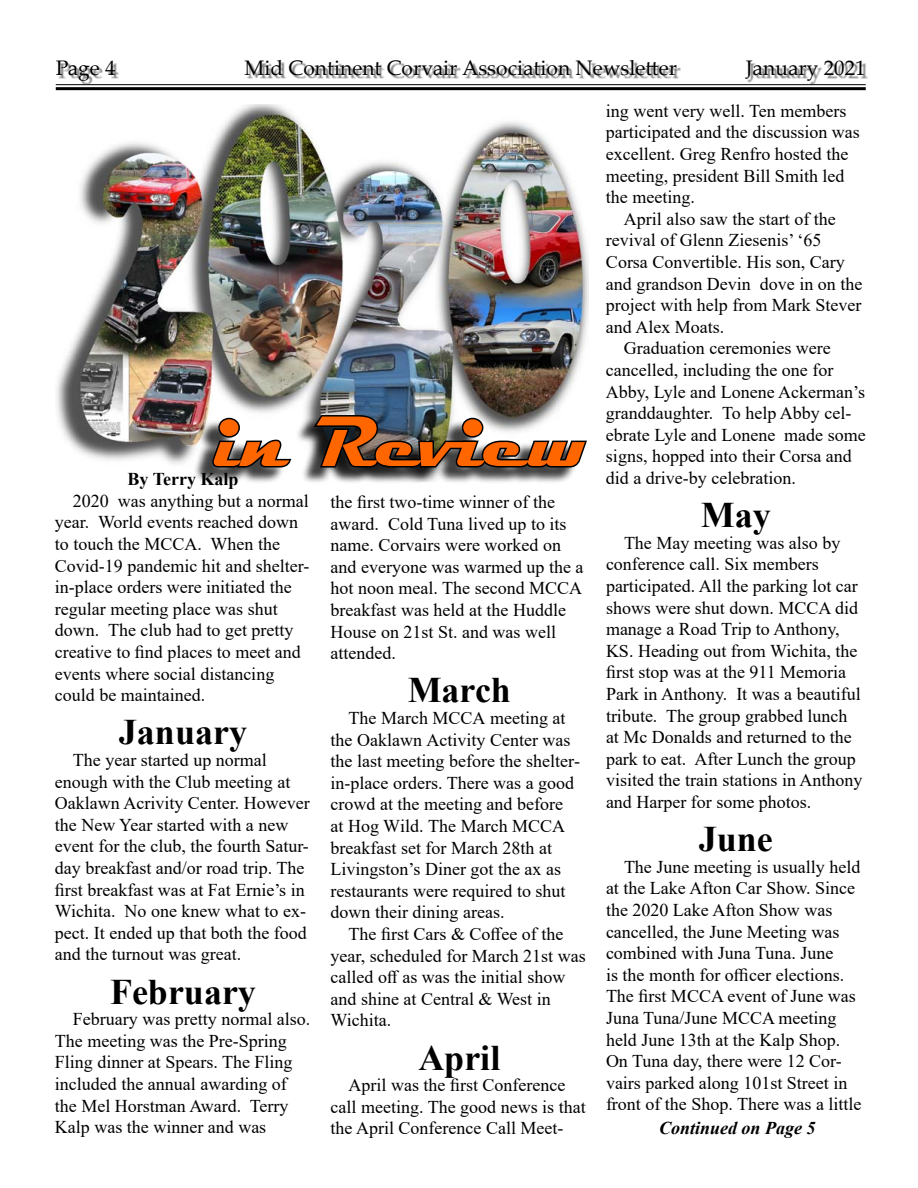
<style>
.page{position:relative;width:918px;height:1188px;background:#fff}
.page>*{position:absolute;margin:0;border:0;box-sizing:border-box;transform-origin:0 0}
.t1{font:700 72px "Magneto";color:#f60}
.t2{font:700 36px "Times New Roman";color:#000}
.t3{font:21px "Palatino Linotype";color:#000}
.t4{font:18px/21.6px "Times New Roman";color:#000}
.t5{font:italic 700 18px "Times New Roman";color:#000}
.t6{font:700 18px "Times New Roman";color:#000}
</style>
<div class="page">
<hr style="left:56px;top:84px;width:810px;height:1px;background:#000">
<hr style="left:56px;top:87px;width:810px;height:3px;background:#000">
<div style="left:247px;top:62px;width:434px;height:17px;background:#000;opacity:.5"></div>
<div style="left:58px;top:63px;width:61px;height:22px;background:#000;opacity:.5"></div>
<div style="left:747px;top:63px;width:121px;height:22px;background:#000;opacity:.5"></div>
<img style="left:56px;top:104px;width:532px;height:360px">
<div style="left:193px;top:416px;width:389px;height:68px;background:#000;opacity:.75"></div>
<svg style="left:210px;top:416px;width:83px;height:53px"></svg>
<svg style="left:311px;top:414px;width:277px;height:56px"></svg>
<p class="t3" style="left:56px;top:53px;width:61px">Page 4</p>
<p class="t3" style="left:245px;top:53px;width:434px">Mid Continent Corvair Association Newsletter</p>
<p class="t3" style="left:746px;top:53px;width:122px">January 2021</p>
<h1 class="t1" style="left:214px;top:401px;width:375px">in Review</h1>
<p class="t4" style="left:55px;top:489px;width:256px;text-indent:18px">2020 was anything but a normal year. World events reached down to touch the MCCA. When the<br>Covid-19 pandemic hit and shelter&shy;in-place orders were initiated the regular meeting place was shut down. The club had to get pretty creative to find places to meet and events where social distancing could be maintained.</p>
<h2 class="t2" style="left:119px;top:706px;width:130px">January</h2>
<p class="t4" style="left:55px;top:749px;width:256px;text-indent:18px">The year started up normal enough with the Club meeting at<br>Oaklawn Acrivity Center. However the New Year started with a new event for the club, the fourth Satur&shy;day breakfast and/or road trip. The first breakfast was at Fat Ernie’s in<br>Wichita. No one knew what to ex&shy;pect. It ended up that both the food and the turnout was great.</p>
<h2 class="t2" style="left:110px;top:966px;width:147px">February</h2>
<p class="t4" style="left:55px;top:1008px;width:257px;text-indent:18px">February was pretty normal also.<br>The meeting was the Pre-Spring<br>Fling dinner at Spears. The Fling included the annual awarding of the Mel Horstman Award. Terry<br>Kalp was the winner and was</p>
<p class="t6" style="left:127px;top:466px;width:113px">By Terry Kalp</p>
<p class="t4" style="left:331px;top:491px;width:254px">the first two-time winner of the award. Cold Tuna lived up to its name. Corvairs were worked on and everyone was warmed up the a hot noon meal. The second MCCA breakfast was held at the Huddle<br>House on 21st St. and was well attended.</p>
<h2 class="t2" style="left:408px;top:664px;width:105px">March</h2>
<p class="t4" style="left:331px;top:707px;width:251px;text-indent:18px">The March MCCA meeting at the Oaklawn Activity Center was the last meeting before the shelter&shy;in-place orders. There was a good crowd at the meeting and before at Hog Wild. The March MCCA breakfast set for March 28th at<br>Livingston’s Diner got the ax as restaurants were required to shut down their dining areas.</p>
<p class="t4" style="left:331px;top:923px;width:257px;text-indent:18px">The first Cars &amp; Coffee of the year, scheduled for March 21st was called off as was the initial show and shine at Central &amp; West in<br>Wichita.</p>
<h2 class="t2" style="left:418px;top:1032px;width:84px">April</h2>
<p class="t4" style="left:331px;top:1074px;width:257px;text-indent:18px">April was the first Conference call meeting. The good news is that the April Conference Call Meet-</p>
<p class="t4" style="left:606px;top:99px;width:255px">ing went very well. Ten members participated and the discussion was excellent. Greg Renfro hosted the meeting, president Bill Smith led the meeting.</p>
<p class="t4" style="left:624px;top:207px;width:213px">April also saw the start of the</p>
<p class="t4" style="left:606px;top:229px;width:217px">revival of Glenn Ziesenis’ ‘65</p>
<p class="t4" style="left:606px;top:251px;width:240px">Corsa Convertible. His son, Cary</p>
<p class="t4" style="left:606px;top:272px;width:258px">and grandson Devin dove in on the</p>
<p class="t4" style="left:606px;top:294px;width:257px">project with help from Mark Stever</p>
<p class="t4" style="left:606px;top:315px;width:120px">and Alex Moats.</p>
<p class="t4" style="left:624px;top:337px;width:208px">Graduation ceremonies were</p>
<p class="t4" style="left:606px;top:359px;width:229px">cancelled, including the one for</p>
<p class="t4" style="left:606px;top:380px;width:261px">Abby, Lyle and Lonene Ackerman’s</p>
<p class="t4" style="left:606px;top:402px;width:247px">granddaughter. To help Abby cel-</p>
<p class="t4" style="left:606px;top:423px;width:261px">ebrate Lyle and Lonene made some</p>
<p class="t4" style="left:606px;top:445px;width:247px">signs, hopped into their Corsa and</p>
<p class="t4" style="left:606px;top:467px;width:191px">did a drive-by celebration.</p>
<h2 class="t2" style="left:701px;top:489px;width:71px">May</h2>
<p class="t4" style="left:606px;top:531px;width:258px;text-indent:18px">The May meeting was also by conference call. Six members participated. All the parking lot car shows were shut down. MCCA did manage a Road Trip to Anthony,<br>KS. Heading out from Wichita, the first stop was at the 911 Memoria<br>Park in Anthony. It was a beautiful tribute. The group grabbed lunch at Mc Donalds and returned to the park to eat. After Lunch the group visited the train stations in Anthony and Harper for some photos.</p>
<h2 class="t2" style="left:699px;top:813px;width:76px">June</h2>
<p class="t4" style="left:606px;top:855px;width:257px;text-indent:18px">The June meeting is usually held at the Lake Afton Car Show. Since the 2020 Lake Afton Show was cancelled, the June Meeting was combined with Juna Tuna. June<br>is the month for officer elections.<br>The first MCCA event of June was<br>Juna Tuna/June MCCA meeting held June 13th at the Kalp Shop.<br>On Tuna day, there were 12 Cor&shy;vairs parked along 101st Street in front of the Shop. There was a little</p>
<p class="t5" style="left:659px;top:1116px;width:158px">Continued on Page 5</p>
</div>
